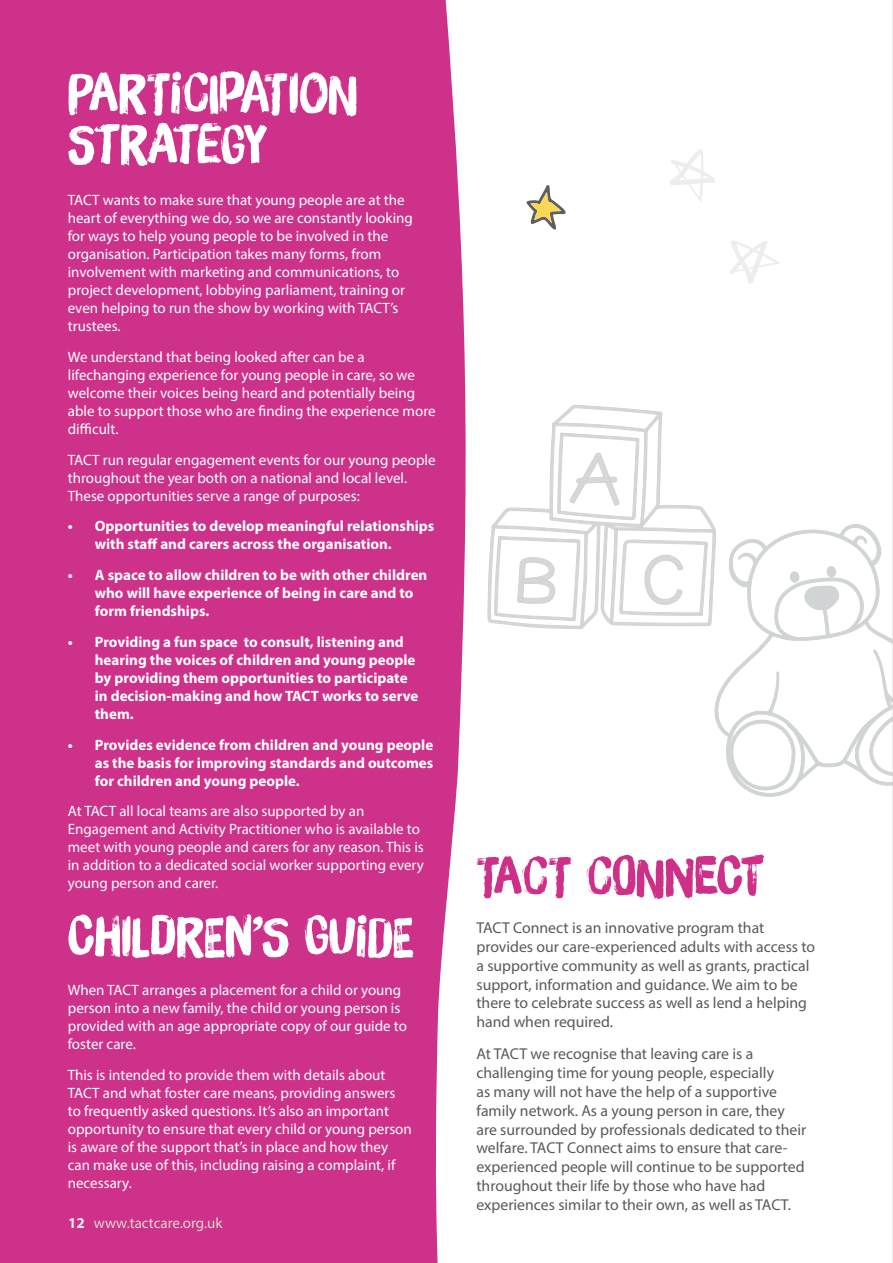
<style>
.page{position:relative;width:893px;height:1263px;background:#fff}
.page>*{position:absolute;margin:0;border:0;box-sizing:border-box;transform-origin:0 0}
.t1{font:54px/51px "Brush Up";color:#fff}
.t2{font:52.5px "Brush Up";letter-spacing:.005em;color:#ce3089}
.t3{font:15.75px/18.9px "Myriad Pro";color:#5b585b}
.t4{font:15px/18px "Myriad Pro";color:#fff}
.t5{font:700 15px/18px "Myriad Pro";color:#fff}
.t6{font:15px "Myriad Pro";color:#d9d6d6}
.s1{font-weight:700;color:#ededed}
</style>
<div class="page">
<div style="left:0;top:0;width:466px;height:1263px;background:#ce3189"></div>
<svg style="left:729px;top:241px;width:51px;height:42px"></svg>
<svg style="left:670px;top:149px;width:45px;height:53px"></svg>
<svg style="left:526px;top:185px;width:40px;height:45px"></svg>
<svg style="left:714px;top:524px;width:178px;height:273px"></svg>
<svg style="left:488px;top:404px;width:228px;height:229px"></svg>
<hr style="left:892px;top:0;width:1px;height:1263px;background:#d9d7d8">
<h1 class="t1" style="left:68px;top:67px;width:290px">PARTICIPATION<br>STRATEGY</h1>
<p class="t4" style="left:68px;top:191px;width:347px">TACT wants to make sure that young people are at the heart of everything we do, so we are constantly looking for ways to help young people to be involved in the organisation. Participation takes many forms, from involvement with marketing and communications, to project development, lobbying parliament, training or even helping to run the show by working with TACT’s trustees.</p>
<p class="t4" style="left:68px;top:347px;width:369px">We understand that being looked after can be a lifechanging experience for young people in care, so we welcome their voices being heard and potentially being able to support those who are finding the experience more difficult.</p>
<p class="t4" style="left:68px;top:450px;width:369px">TACT run regular engagement events for our young people throughout the year both on a national and local level.<br>These opportunities serve a range of purposes:</p>
<p class="t5" style="left:95px;top:517px;width:341px;text-indent:-27px">• Opportunities to develop meaningful relationships with staff and carers across the organisation.</p>
<p class="t5" style="left:95px;top:565px;width:334px;text-indent:-27px">• A space to allow children to be with other children who will have experience of being in care and to form friendships.</p>
<p class="t5" style="left:95px;top:632px;width:325px;text-indent:-27px">• Providing a fun space to consult, listening and hearing the voices of children and young people by providing them opportunities to participate in decision-making and how TACT works to serve them.</p>
<p class="t5" style="left:95px;top:735px;width:340px;text-align:justify;text-indent:-27px">• Provides evidence from children and young people as the basis for improving standards and outcomes for children and young people.</p>
<p class="t4" style="left:68px;top:802px;width:358px">At TACT all local teams are also supported by an Engagement and Activity Practitioner who is available to meet with young people and carers for any reason. This is in addition to a dedicated social worker supporting every young person and carer.</p>
<h1 class="t1" style="left:68px;top:910px;width:109px">CHILDREN</h1>
<h1 class="t1" style="left:252px;top:910px;width:139px">’S GUIDE</h1>
<p class="t4" style="left:68px;top:981px;width:341px">When TACT arranges a placement for a child or young person into a new family, the child or young person is provided with an age appropriate copy of our guide to foster care.</p>
<p class="t4" style="left:68px;top:1066px;width:346px">This is intended to provide them with details about TACT and what foster care means, providing answers to frequently asked questions. It’s also an important opportunity to ensure that every child or young person is aware of the support that’s in place and how they can make use of this, including raising a complaint, if necessary.</p>
<p class="t6" style="left:68px;top:1214px;width:156px"><span class="s1">12</span> www.tactcare.org.uk</p>
<h2 class="t2" style="left:476px;top:845px;width:25px">TACT</h2>
<h2 class="t2" style="left:586px;top:845px;width:179px">CONNECT</h2>
<p class="t3" style="left:476px;top:918px;width:340px">TACT Connect is an innovative program that provides our care-experienced adults with access to a supportive community as well as grants, practical support, information and guidance. We aim to be there to celebrate success as well as lend a helping hand when required.</p>
<p class="t3" style="left:476px;top:1044px;width:331px">At TACT we recognise that leaving care is a challenging time for young people, especially<br>as many will not have the help of a supportive family network. As a young person in care, they are surrounded by professionals dedicated to their welfare. TACT Connect aims to ensure that care&shy;experienced people will continue to be supported throughout their life by those who have had experiences similar to their own, as well as TACT.</p>
</div>
